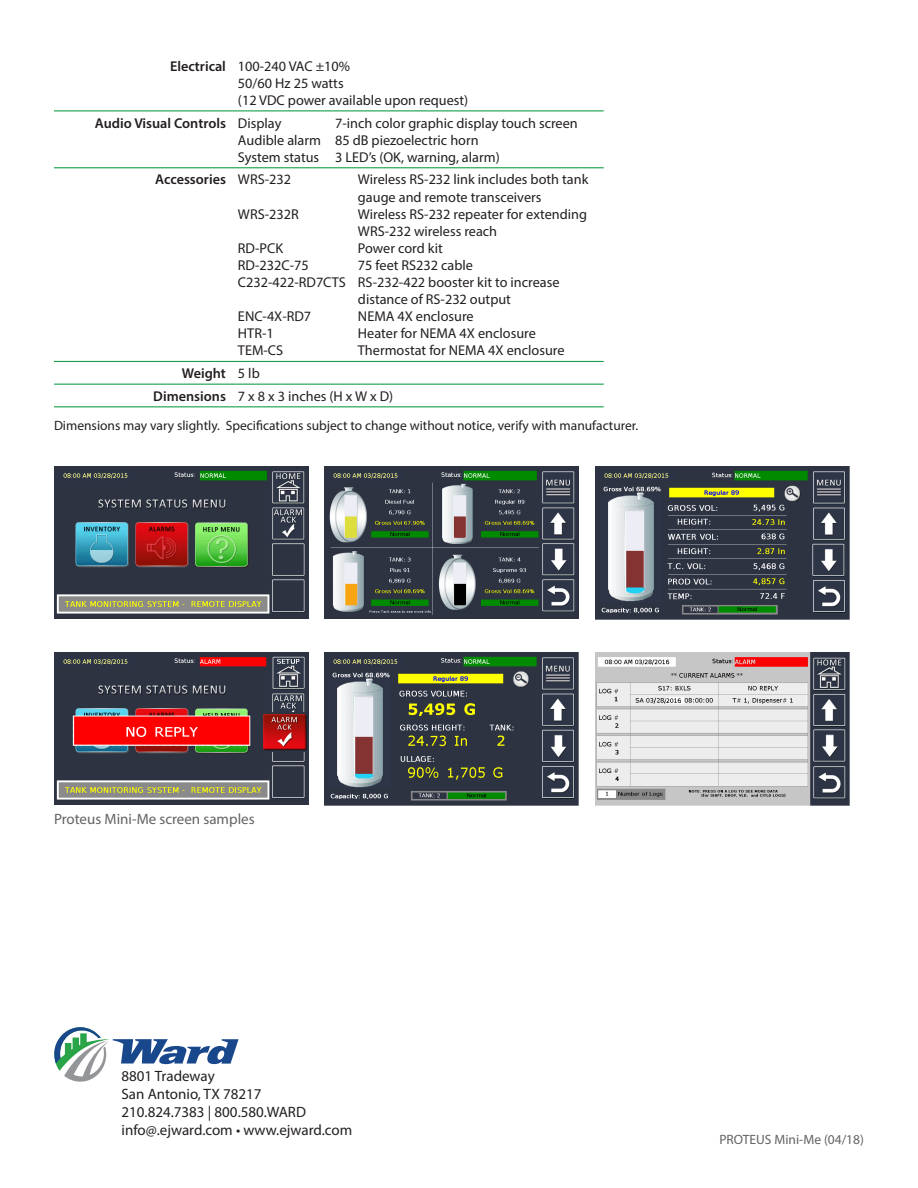
<style>
.page{position:relative;width:918px;height:1188px;background:#fff}
.page>*{position:absolute;margin:0;border:0;box-sizing:border-box;transform-origin:0 0}
.contact{font:15px "Myriad Pro";color:#231f20}
.t1{font:15px "Myriad Pro";color:#636366}
.t2{font:14.25px "Myriad Pro";color:#231f20}
.table_L_col{font:600 14.25px "Myriad Pro";color:#231f20}
.note{font:13.5px "Myriad Pro";color:#231f20}
.file_name{font:13.5px "Myriad Pro";color:#636366}
</style>
<div class="page">
<svg style="left:54px;top:1027px;width:185px;height:55px"></svg>
<hr style="left:54px;top:110px;width:178px;height:1px;background:#16a049">
<hr style="left:232px;top:110px;width:372px;height:1px;background:#16a049">
<hr style="left:54px;top:167px;width:178px;height:1px;background:#16a049">
<hr style="left:232px;top:167px;width:372px;height:1px;background:#16a049">
<hr style="left:54px;top:361px;width:178px;height:1px;background:#16a049">
<hr style="left:232px;top:361px;width:372px;height:1px;background:#16a049">
<hr style="left:54px;top:384px;width:178px;height:1px;background:#16a049">
<hr style="left:232px;top:384px;width:372px;height:1px;background:#16a049">
<hr style="left:54px;top:406px;width:178px;height:1px;background:#16a049">
<hr style="left:232px;top:406px;width:372px;height:1px;background:#16a049">
<img style="left:325px;top:467px;width:254px;height:152px">
<img style="left:595px;top:467px;width:254px;height:152px">
<img style="left:325px;top:653px;width:254px;height:152px">
<img style="left:595px;top:653px;width:254px;height:152px">
<img style="left:54px;top:467px;width:254px;height:152px">
<img style="left:54px;top:653px;width:254px;height:152px">
<p class="table_L_col" style="left:170px;top:57px;width:57px">Electrical</p>
<p class="t2" style="left:238px;top:57px;width:114px">100‐240 VAC ±10%</p>
<p class="t2" style="left:238px;top:74px;width:107px">50/60 Hz 25 watts</p>
<p class="t2" style="left:238px;top:91px;width:232px">(12 VDC power available upon request)</p>
<p class="table_L_col" style="left:95px;top:114px;width:133px">Audio Visual Controls</p>
<p class="t2" style="left:238px;top:114px;width:45px">Display</p>
<p class="t2" style="left:335px;top:114px;width:244px">7‐inch color graphic display touch screen</p>
<p class="t2" style="left:238px;top:131px;width:242px">Audible alarm 85 dB piezoelectric horn</p>
<p class="t2" style="left:238px;top:148px;width:263px">System status 3 LED’s (OK, warning, alarm)</p>
<p class="table_L_col" style="left:155px;top:171px;width:72px">Accessories</p>
<p class="t2" style="left:238px;top:171px;width:55px">WRS‐232</p>
<p class="t2" style="left:358px;top:171px;width:232px">Wireless RS‐232 link includes both tank</p>
<p class="t2" style="left:358px;top:188px;width:185px">gauge and remote transceivers</p>
<p class="t2" style="left:238px;top:205px;width:62px">WRS‐232R</p>
<p class="t2" style="left:358px;top:205px;width:231px">Wireless RS‐232 repeater for extending</p>
<p class="t2" style="left:358px;top:222px;width:141px">WRS‐232 wireless reach</p>
<p class="t2" style="left:238px;top:239px;width:47px">RD‐PCK</p>
<p class="t2" style="left:358px;top:239px;width:86px">Power cord kit</p>
<p class="t2" style="left:238px;top:256px;width:72px">RD‐232C‐75</p>
<p class="t2" style="left:358px;top:256px;width:117px">75 feet RS232 cable</p>
<p class="t2" style="left:238px;top:273px;width:323px">C232‐422‐RD7CTS RS‐232‐422 booster kit to increase</p>
<p class="t2" style="left:358px;top:291px;width:155px">distance of RS‐232 output</p>
<p class="t2" style="left:238px;top:308px;width:75px">ENC‐4X‐RD7</p>
<p class="t2" style="left:358px;top:308px;width:117px">NEMA 4X enclosure</p>
<p class="t2" style="left:238px;top:325px;width:37px">HTR‐1</p>
<p class="t2" style="left:358px;top:325px;width:179px">Heater for NEMA 4X enclosure</p>
<p class="t2" style="left:238px;top:342px;width:47px">TEM‐CS</p>
<p class="t2" style="left:358px;top:342px;width:208px">Thermostat for NEMA 4X enclosure</p>
<p class="table_L_col" style="left:182px;top:364px;width:46px">Weight</p>
<p class="t2" style="left:238px;top:365px;width:23px">5 lb</p>
<p class="table_L_col" style="left:153px;top:387px;width:74px">Dimensions</p>
<p class="t2" style="left:238px;top:387px;width:157px">7 x 8 x 3 inches (H x W x D)</p>
<p class="note" style="left:54px;top:417px;width:586px">Dimensions may vary slightly. Specifications subject to change without notice, verify with manufacturer.</p>
<p class="t1" style="left:54px;top:810px;width:202px">Proteus Mini-Me screen samples</p>
<p class="contact" style="left:122px;top:1067px;width:95px">8801 Tradeway</p>
<p class="contact" style="left:122px;top:1085px;width:142px">San Antonio, TX 78217</p>
<p class="contact" style="left:122px;top:1103px;width:186px">210.824.7383 | 800.580.WARD</p>
<p class="contact" style="left:122px;top:1121px;width:232px">info@.ejward.com • www.ejward.com</p>
<p class="file_name" style="left:719px;top:1131px;width:146px">PROTEUS Mini-Me (04/18)</p>
</div>
